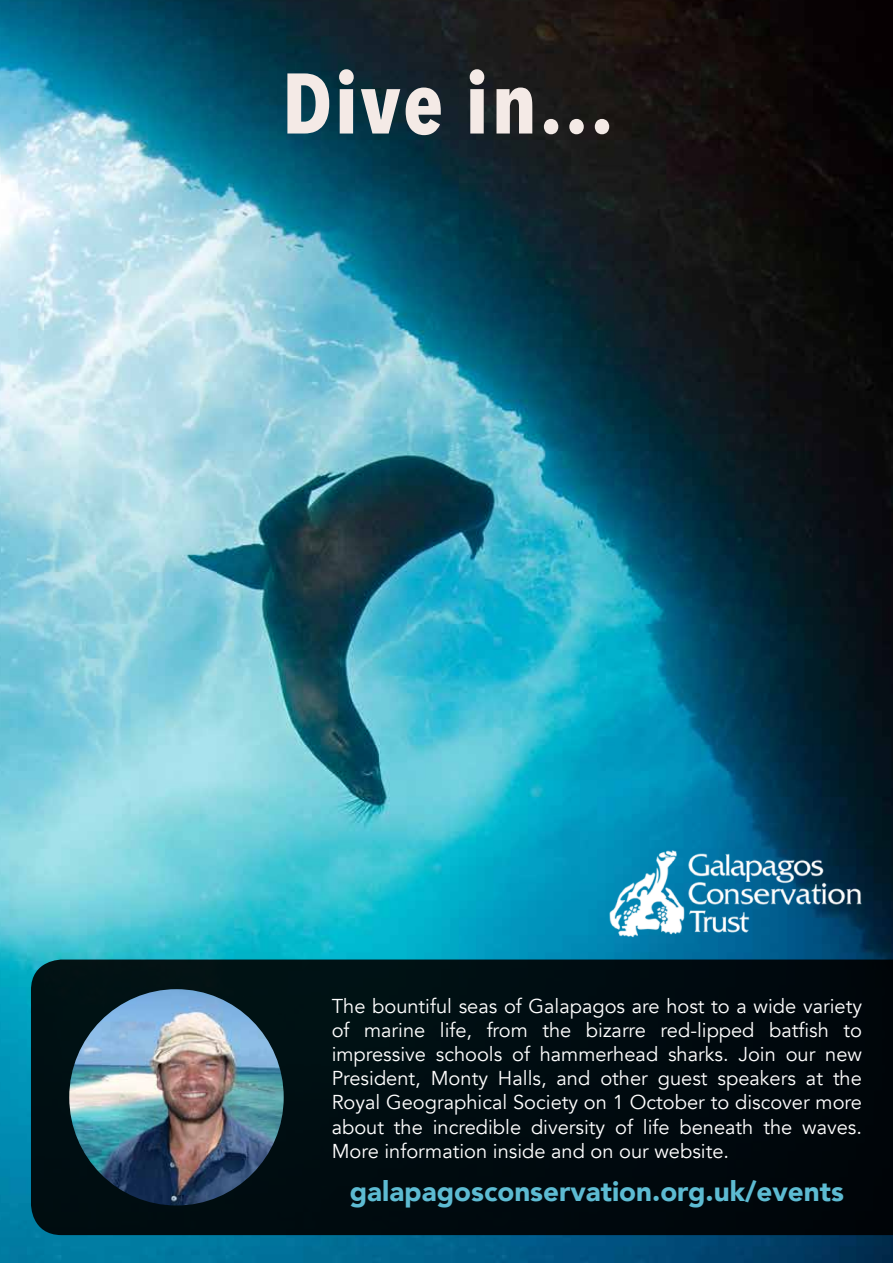
<style>
.page{position:relative;width:893px;height:1263px;background:#fff}
.page>*{position:absolute;margin:0;border:0;box-sizing:border-box;transform-origin:0 0}
.t1{font:700 84.9px "Avenir Next Condensed";letter-spacing:.03em;color:#f4eae6}
.t2{font:900 27.75px "Avenir";color:#5dbbd2}
.t3{font:20.1px/24px "Avenir";color:#fff;text-align:justify}
</style>
<div class="page">
<img style="left:0;top:0;width:893px;height:1263px">
<div style="left:31px;top:959px;width:862px;height:276px;background:#000b10"></div>
<img style="left:69px;top:989px;width:215px;height:216px">
<img style="left:605px;top:840px;width:257px;height:106px">
<h1 class="t1" style="left:282px;top:52px;width:333px">Dive in...</h1>
<p class="t3" style="left:332px;top:994px;width:532px">The bountiful seas of Galapagos are host to a wide variety of marine life, from the bizarre red-lipped batfish to impressive schools of hammerhead sharks. Join our new President, Monty Halls, and other guest speakers at the Royal Geographical Society on 1 October to discover more about the incredible diversity of life beneath the waves.<br>More information inside and on our website.</p>
<h2 class="t2" style="left:350px;top:1167px;width:496px">galapagosconservation.org.uk/events</h2>
</div>
